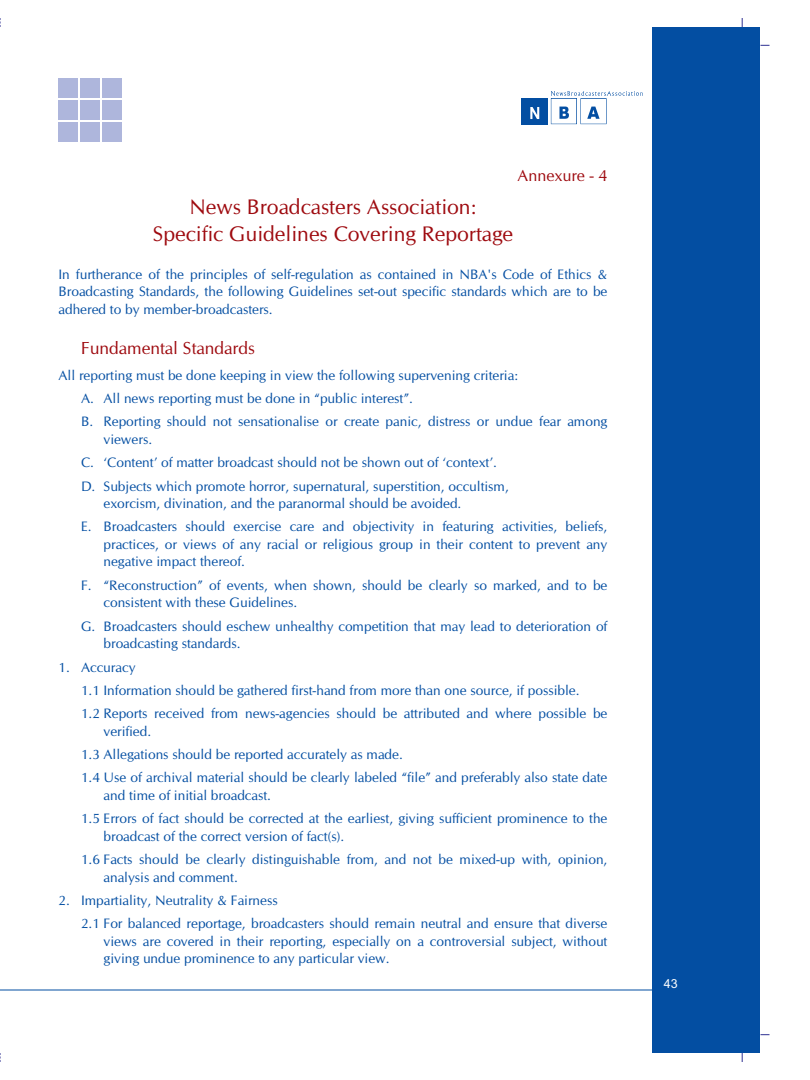
<style>
.page{position:relative;width:810px;height:1080px;background:#fff}
.page>*{position:absolute;margin:0;border:0;box-sizing:border-box;transform-origin:0 0}
.t1{font:21.25px/27.5px "CG Omega";color:#9e0a0f;text-align:center}
.t2{font:17.5px "CG Omega";color:#9e0a0f}
.t3{font:16.25px "CG Omega";color:#9e0a0f}
.t4{font:13.75px/23.4px "CG Omega";color:#034ea2}
.t5{font:12.5px "Arial";color:#fff}
</style>
<div class="page">
<div style="left:652px;top:27px;width:109px;height:1026px;background:#034ea2"></div>
<div style="left:58px;top:79px;width:20px;height:19px;background:#aeb6dc"></div>
<div style="left:102px;top:79px;width:19px;height:19px;background:#aeb6dc"></div>
<div style="left:80px;top:79px;width:20px;height:19px;background:#aeb6dc"></div>
<div style="left:58px;top:123px;width:20px;height:19px;background:#aeb6dc"></div>
<div style="left:102px;top:123px;width:19px;height:19px;background:#aeb6dc"></div>
<div style="left:80px;top:123px;width:20px;height:19px;background:#aeb6dc"></div>
<div style="left:58px;top:101px;width:20px;height:19px;background:#aeb6dc"></div>
<div style="left:102px;top:101px;width:19px;height:19px;background:#aeb6dc"></div>
<div style="left:80px;top:101px;width:20px;height:19px;background:#aeb6dc"></div>
<div style="left:521px;top:98px;width:26px;height:26px;background:#034ea2"></div>
<svg style="left:530px;top:107px;width:9px;height:12px"></svg>
<svg style="left:551px;top:91px;width:92px;height:33px"></svg>
<hr style="left:0;top:990px;width:652px;height:1px;background:#034ea2">
<p class="t3" style="left:518px;top:169px;width:91px">Annexure - 4</p>
<h1 class="t1" style="left:153px;top:194px;width:362px">News Broadcasters Association:<br>Specific Guidelines Covering Reportage</h1>
<p class="t4" style="left:58px;top:266px;width:551px;line-height:17.5px;text-align:justify">In furtherance of the principles of self-regulation as contained in NBA's Code of Ethics &amp; Broadcasting Standards, the following Guidelines set-out specific standards which are to be adhered to by member-broadcasters.</p>
<p class="t2" style="left:81px;top:341px;width:175px">Fundamental Standards</p>
<p class="t4" style="left:81px;top:364px;width:528px;text-indent:-23px">All reporting must be done keeping in view the following supervening criteria:<br>A. All news reporting must be done in “public interest”.<br>B. Reporting should not sensationalise or create panic, distress or undue fear among</p>
<p class="t4" style="left:81px;top:429px;width:429px;text-indent:23px">viewers.<br>C. ‘Content’ of matter broadcast should not be shown out of ‘context’.<br>D. Subjects which promote horror, supernatural, superstition, occultism,</p>
<p class="t4" style="left:81px;top:493px;width:528px;text-indent:23px">exorcism, divination, and the paranormal should be avoided.<br>E. Broadcasters should exercise care and objectivity in featuring activities, beliefs,</p>
<p class="t4" style="left:104px;top:537px;width:505px;line-height:17.5px">practices, or views of any racial or religious group in their content to prevent any negative impact thereof.</p>
<p class="t4" style="left:104px;top:577px;width:505px;line-height:17.5px;text-indent:-23px">F. “Reconstruction” of events, when shown, should be clearly so marked, and to be consistent with these Guidelines.</p>
<p class="t4" style="left:104px;top:618px;width:505px;line-height:17.5px;text-indent:-23px">G. Broadcasters should eschew unhealthy competition that may lead to deterioration of broadcasting standards.</p>
<p class="t4" style="left:81px;top:656px;width:528px;text-indent:-23px">1. Accuracy<br>1.1 Information should be gathered first-hand from more than one source, if possible.<br>1.2 Reports received from news-agencies should be attributed and where possible be</p>
<p class="t4" style="left:81px;top:720px;width:528px;text-indent:23px">verified.<br>1.3 Allegations should be reported accurately as made.<br>1.4 Use of archival material should be clearly labeled “file” and preferably also state date</p>
<p class="t4" style="left:81px;top:785px;width:528px;text-indent:23px">and time of initial broadcast.<br>1.5 Errors of fact should be corrected at the earliest, giving sufficient prominence to the</p>
<p class="t4" style="left:81px;top:825px;width:528px;text-indent:23px">broadcast of the correct version of fact(s).<br>1.6 Facts should be clearly distinguishable from, and not be mixed-up with, opinion,</p>
<p class="t4" style="left:104px;top:866px;width:136px">analysis and comment.</p>
<p class="t4" style="left:81px;top:890px;width:528px;text-indent:-23px">2. Impartiality, Neutrality &amp; Fairness<br>2.1 For balanced reportage, broadcasters should remain neutral and ensure that diverse</p>
<p class="t4" style="left:104px;top:933px;width:505px;line-height:17.5px">views are covered in their reporting, especially on a controversial subject, without giving undue prominence to any particular view.</p>
<p class="t5" style="left:664px;top:976px;width:15px">43</p>
</div>
